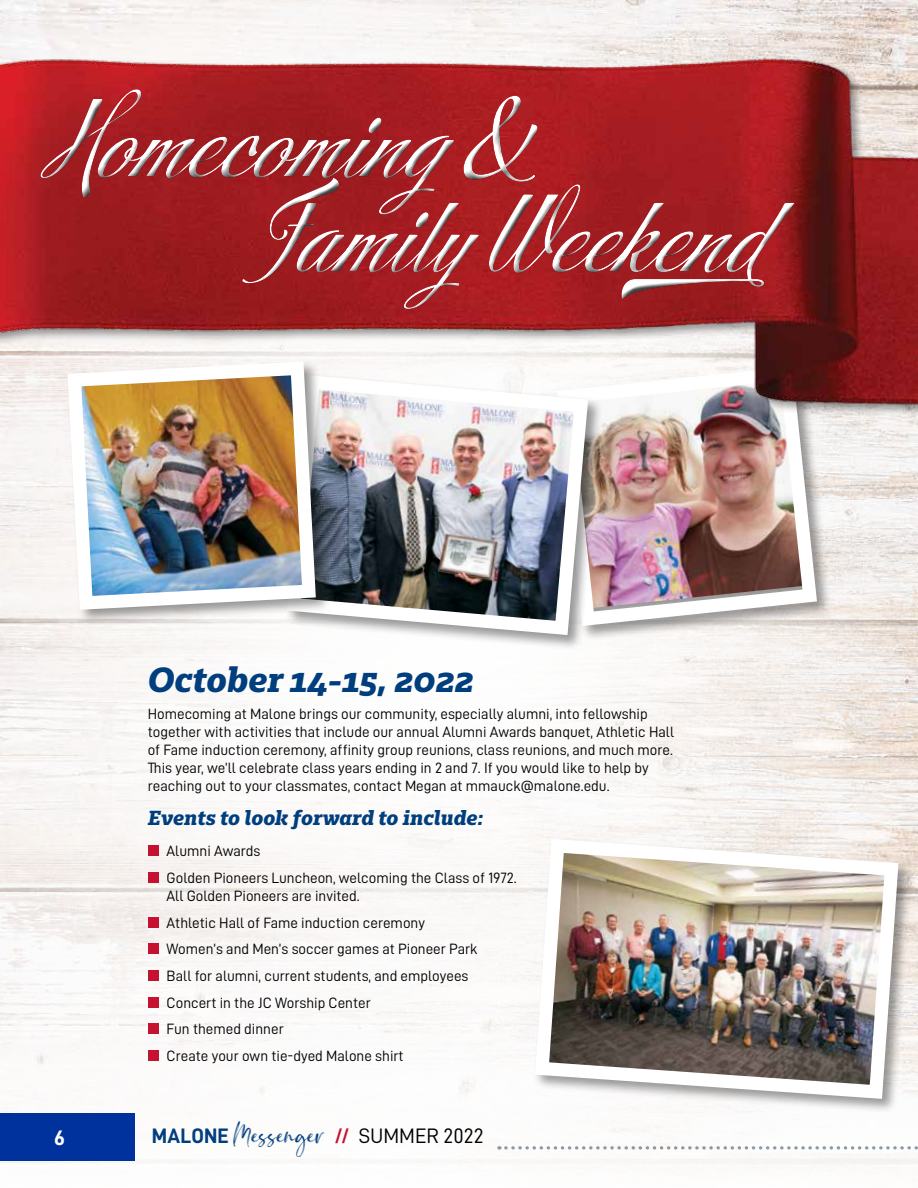
<style>
.page{position:relative;width:918px;height:1188px;background:#fff}
.page>*{position:absolute;margin:0;border:0;box-sizing:border-box;transform-origin:0 0}
.t1{font:49.5px "Greatlove";letter-spacing:.005em;color:#003e7e}
.t2{font:italic 800 36px "Majora Pro";color:#003e7e}
.t3{font:italic 800 21px "Majora Pro";color:#003e7e}
.t4{font:21px "D DIN";color:#000}
.t5{font:21px "D DIN Bold";letter-spacing:.005em;color:#003e7e}
.t6{font:21px "D DIN Bold";color:#fff}
.t7{font:15px/26.7px "D DIN";color:#000}
.s1{font-family:"D DIN Bold";color:#c41230}
</style>
<div class="page">
<img style="left:0;top:586px;width:918px;height:253px">
<div style="left:555px;top:364px;width:277px;height:277px;background:#000;opacity:.4"></div>
<svg style="left:604px;top:586px;width:220px;height:47px"></svg>
<div style="left:148px;top:846px;width:11px;height:10px;background:#c41230"></div>
<div style="left:148px;top:872px;width:11px;height:11px;background:#c41230"></div>
<div style="left:148px;top:917px;width:11px;height:11px;background:#c41230"></div>
<div style="left:148px;top:943px;width:11px;height:11px;background:#c41230"></div>
<div style="left:148px;top:970px;width:11px;height:11px;background:#c41230"></div>
<div style="left:148px;top:997px;width:11px;height:11px;background:#c41230"></div>
<div style="left:148px;top:1023px;width:11px;height:11px;background:#c41230"></div>
<div style="left:148px;top:1050px;width:11px;height:11px;background:#c41230"></div>
<img style="left:0;top:0;width:918px;height:586px">
<div style="left:239px;top:175px;width:557px;height:135px;background:#000;opacity:.75"></div>
<div style="left:38px;top:87px;width:500px;height:129px;background:#000;opacity:.75"></div>
<div style="left:533px;top:837px;width:381px;height:278px;background:#000;opacity:.4"></div>
<img style="left:528px;top:832px;width:378px;height:274px">
<div style="left:285px;top:373px;width:319px;height:278px;background:#000;opacity:.4"></div>
<img style="left:279px;top:368px;width:316px;height:274px">
<div style="left:66px;top:360px;width:265px;height:265px;background:#000;opacity:.4"></div>
<img style="left:61px;top:355px;width:262px;height:262px">
<div style="left:0;top:1114px;width:135px;height:47px;background:#0033a1"></div>
<svg style="left:506px;top:1146px;width:412px;height:4px"></svg>
<h2 class="t2" style="left:148px;top:649px;width:328px">October 14-15, 2022</h2>
<p class="t7" style="left:148px;top:705px;width:528px;line-height:18px">Homecoming at Malone brings our community, especially alumni, into fellowship together with activities that include our annual Alumni Awards banquet, Athletic Hall of Fame induction ceremony, affinity group reunions, class reunions, and much more.<br>This year, we’ll celebrate class years ending in 2 and 7. If you would like to help by reaching out to your classmates, contact Megan at mmauck@malone.edu.</p>
<h3 class="t3" style="left:148px;top:800px;width:337px">Events to look forward to include:</h3>
<p class="t7" style="left:167px;top:838px;width:352px">Alumni Awards<br>Golden Pioneers Luncheon, welcoming the Class of 1972.</p>
<p class="t7" style="left:167px;top:882px;width:312px">All Golden Pioneers are invited.<br>Athletic Hall of Fame induction ceremony Women’s and Men’s soccer games at Pioneer Park Ball for alumni, current students, and employees Concert in the JC Worship Center<br>Fun themed dinner<br>Create your own tie-dyed Malone shirt</p>
<h3 class="t6" style="left:54px;top:1126px;width:12px">6</h3>
<h3 class="t5" style="left:152px;top:1124px;width:78px">MALONE</h3>
<h1 class="t1" style="left:234px;top:1111px;width:94px">Messenger</h1>
<h3 class="t4" style="left:334px;top:1124px;width:151px"><span class="s1">//</span> SUMMER 2022</h3>
</div>
